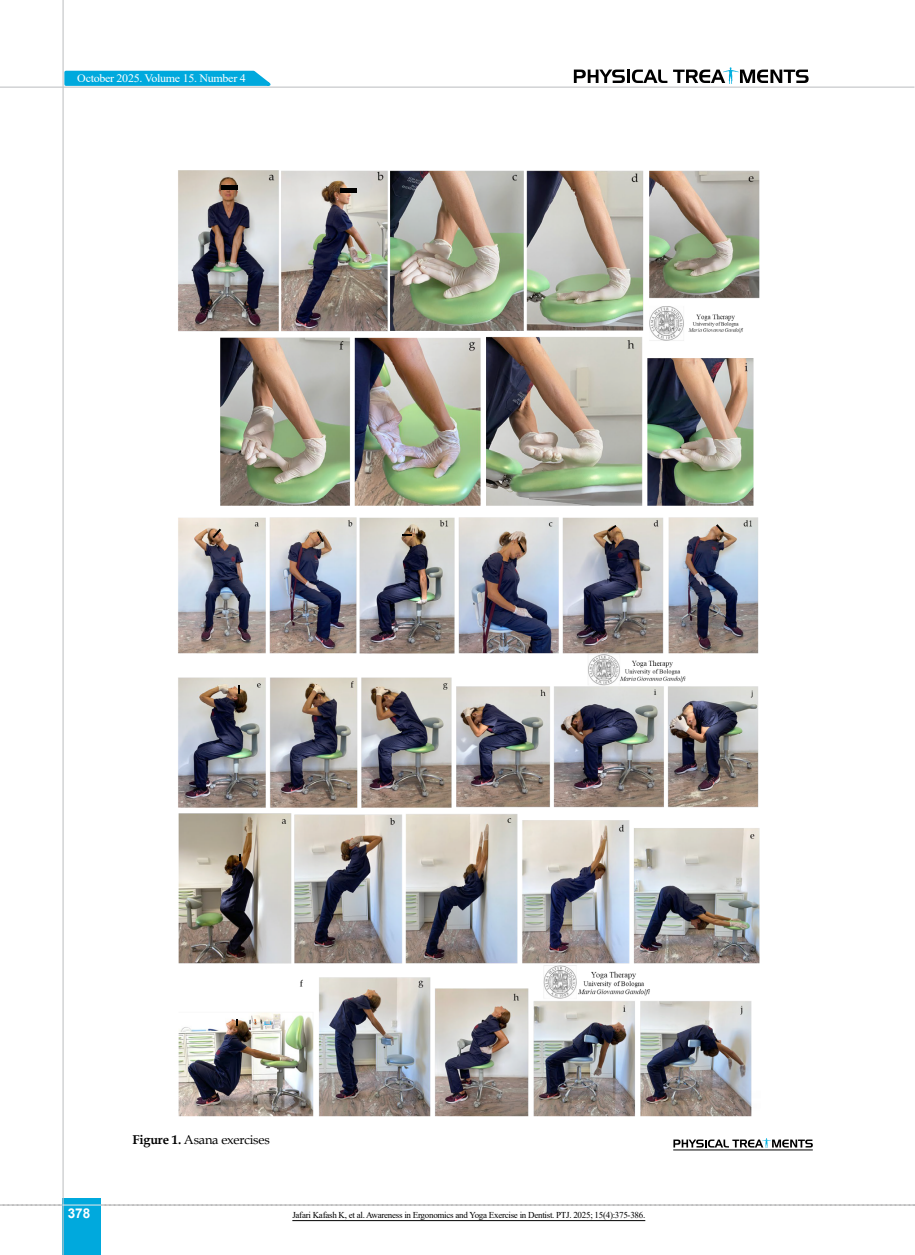
<style>
.page{position:relative;width:915px;height:1255px;background:#fff}
.page>*{position:absolute;margin:0;border:0;box-sizing:border-box;transform-origin:0 0}
.t1{font:700 13.5px "Arial";color:#fff}
.t2{font:12.75px "Book Antiqua";letter-spacing:-.015em;color:#000}
.t3{font:11.4px "Times New Roman";letter-spacing:-.025em;color:#fff;scale:1.05 1}
.t4{font:9px "Times New Roman";letter-spacing:-.03em;color:#000}
.s1{font-weight:700}
</style>
<div class="page">
<svg style="left:0;top:1204px;width:915px;height:1px"></svg>
<div style="left:63px;top:1198px;width:38px;height:56px;background:#00a9dd"></div>
<hr style="left:62px;top:0;width:2px;height:1254px;background:#c2c4c6">
<hr style="left:63px;top:1204px;width:38px;height:1px;background:#ebebec">
<svg style="left:63px;top:69px;width:215px;height:18px;background:#36bae2"></svg>
<svg style="left:573px;top:67px;width:235px;height:17px"></svg>
<hr style="left:0;top:87px;width:914px;height:1px;background:#c2c4c6">
<hr style="left:292px;top:1220px;width:353px;height:1px;background:#000">
<svg style="left:673px;top:1138px;width:139px;height:9px"></svg>
<hr style="left:673px;top:1149px;width:139px;height:1px;background:#000">
<img style="left:178px;top:170px;width:582px;height:336px">
<img style="left:178px;top:517px;width:581px;height:291px">
<img style="left:178px;top:813px;width:582px;height:304px">
<hr style="left:221px;top:185px;width:17px;height:4px;background:#000">
<div style="left:340px;top:188px;width:16px;height:5px;background:#000"></div>
<svg style="left:212px;top:528px;width:9px;height:10px"></svg>
<svg style="left:317px;top:531px;width:7px;height:11px"></svg>
<svg style="left:517px;top:542px;width:7px;height:10px"></svg>
<svg style="left:402px;top:534px;width:9px;height:2px"></svg>
<svg style="left:607px;top:525px;width:9px;height:7px"></svg>
<svg style="left:715px;top:524px;width:8px;height:8px"></svg>
<svg style="left:238px;top:685px;width:2px;height:9px"></svg>
<svg style="left:236px;top:1019px;width:2px;height:6px"></svg>
<p class="t3" style="left:77px;top:70px;width:162px">October 2025. Volume 15. Number 4</p>
<h1 class="t1" style="left:68px;top:1203px;width:24px">378</h1>
<h2 class="t2" style="left:132px;top:1131px;width:139px"><span class="s1">Figure 1.</span> Asana exercises</h2>
<p class="t4" style="left:292px;top:1208px;width:354px">Jafari Kafash K, et al. Awareness in Ergonomics and Yoga Exercise in Dentist. PTJ. 2025; 15(4):375-386.</p>
</div>
